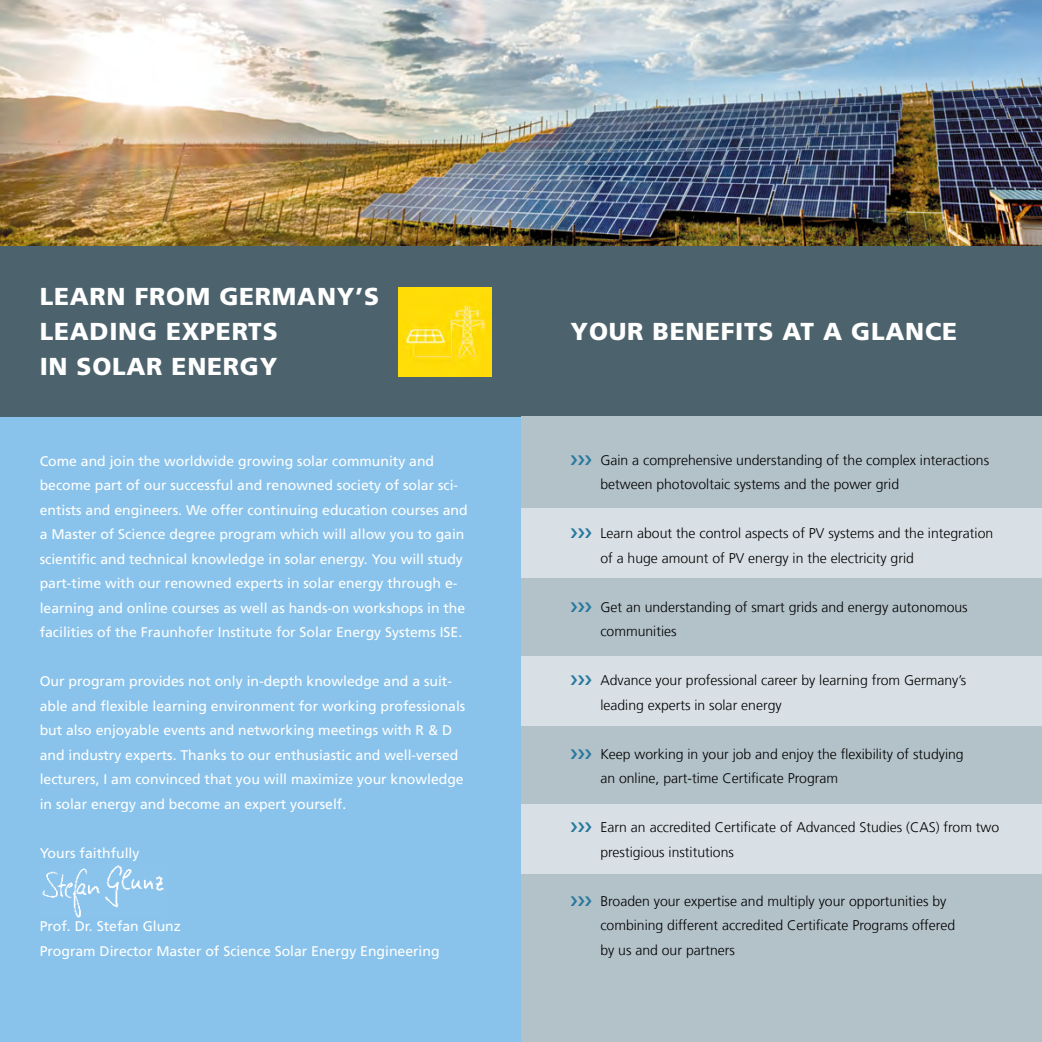
<style>
.page{position:relative;width:1042px;height:1042px;background:#fff}
.page>*{position:absolute;margin:0;border:0;box-sizing:border-box;transform-origin:0 0}
.t1{font:900 24.5px/35px "Frutiger LT Com";letter-spacing:.03em;color:#fff}
.t2{font:14px/24.5px "Frutiger LT Com";color:#fff}
.t3{font:300 14px/24.5px "Frutiger LT Com";color:#000}
</style>
<div class="page">
<div style="left:0;top:417px;width:521px;height:625px;background:#89c3eb"></div>
<div style="left:0;top:245px;width:1042px;height:172px;background:#4c626c"></div>
<img style="left:42px;top:865px;width:122px;height:52px">
<img style="left:398px;top:288px;width:94px;height:88px">
<div style="left:521px;top:417px;width:521px;height:625px;background:#b3c1c9"></div>
<div style="left:521px;top:804px;width:521px;height:69px;background:#d8e0e5"></div>
<div style="left:521px;top:656px;width:521px;height:69px;background:#d8e0e5"></div>
<div style="left:521px;top:508px;width:521px;height:70px;background:#d8e0e5"></div>
<img style="left:0;top:0;width:1042px;height:245px">
<h1 class="t1" style="left:40px;top:279px;width:341px">LEARN FROM GERMANY’S<br>LEADING EXPERTS<br>IN SOLAR ENERGY</h1>
<p class="t2" style="left:40px;top:449px;width:429px">Come and join the worldwide growing solar community and become part of our successful and renowned society of solar sci&shy;entists and engineers. We offer continuing education courses and a Master of Science degree program which will allow you to gain scientific and technical knowledge in solar energy. You will study part-time with our renowned experts in solar energy through e&shy;learning and online courses as well as hands-on workshops in the facilities of the Fraunhofer Institute for Solar Energy Systems ISE.</p>
<p class="t2" style="left:40px;top:669px;width:427px">Our program provides not only in-depth knowledge and a suit&shy;able and flexible learning environment for working professionals but also enjoyable events and networking meetings with R &amp; D and industry experts. Thanks to our enthusiastic and well-versed lecturers, I am convinced that you will maximize your knowledge in solar energy and become an expert yourself.</p>
<p class="t2" style="left:40px;top:841px;width:101px">Yours faithfully</p>
<p class="t2" style="left:40px;top:914px;width:401px">Prof. Dr. Stefan Glunz<br>Program Director Master of Science Solar Energy Engineering</p>
<h1 class="t1" style="left:570px;top:314px;width:388px">YOUR BENEFITS AT A GLANCE</h1>
<p class="t3" style="left:600px;top:448px;width:390px">Gain a comprehensive understanding of the complex interactions between photovoltaic systems and the power grid</p>
<p class="t3" style="left:600px;top:521px;width:394px">Learn about the control aspects of PV systems and the integration of a huge amount of PV energy in the electricity grid</p>
<p class="t3" style="left:600px;top:595px;width:369px">Get an understanding of smart grids and energy autonomous communities</p>
<p class="t3" style="left:600px;top:668px;width:367px">Advance your professional career by learning from Germany’s leading experts in solar energy</p>
<p class="t3" style="left:600px;top:742px;width:365px">Keep working in your job and enjoy the flexibility of studying an online, part-time Certificate Program</p>
<p class="t3" style="left:600px;top:815px;width:400px">Earn an accredited Certificate of Advanced Studies (CAS) from two prestigious institutions</p>
<p class="t3" style="left:600px;top:889px;width:356px">Broaden your expertise and multiply your opportunities by combining different accredited Certificate Programs offered by us and our partners</p>
</div>
